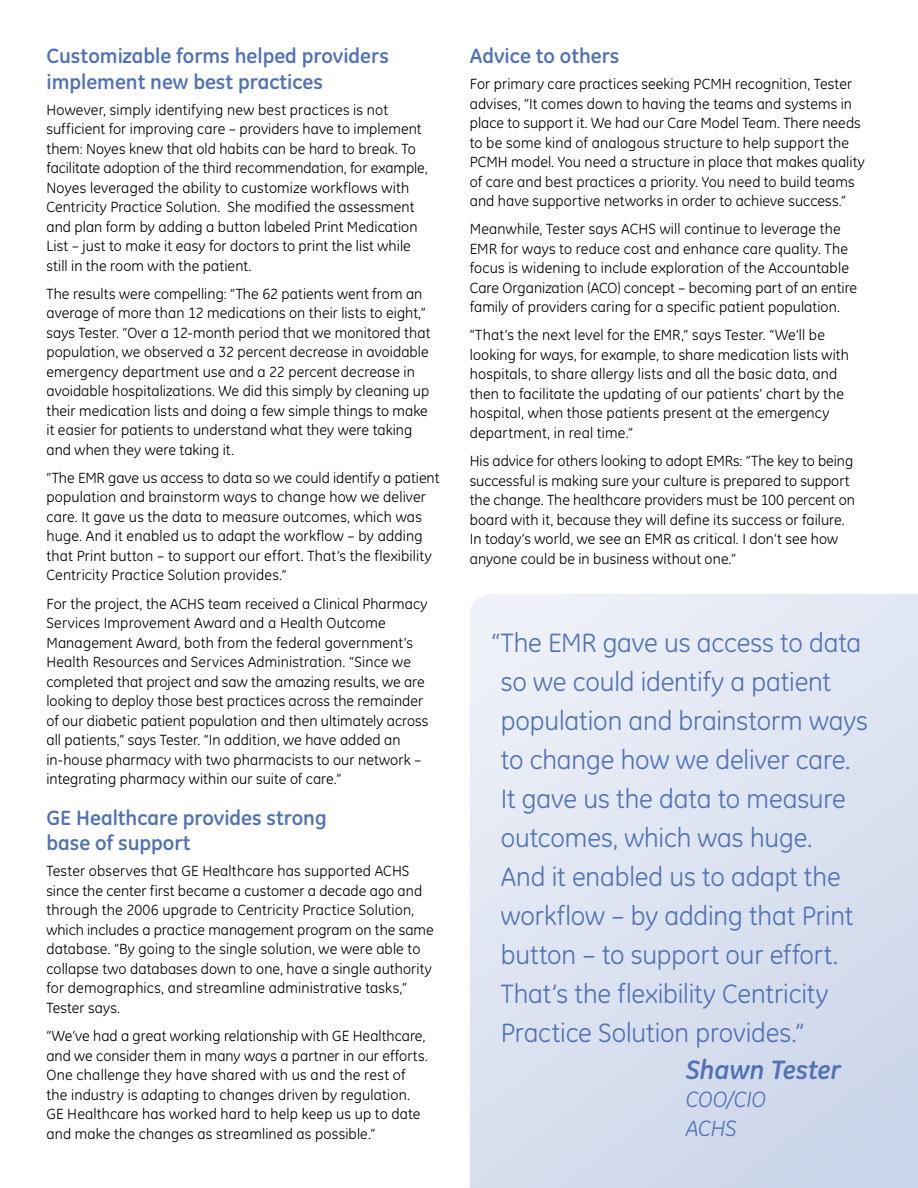
<style>
.page{position:relative;width:918px;height:1188px;background:#fff}
.page>*{position:absolute;margin:0;border:0;box-sizing:border-box;transform-origin:0 0}
._05_Body_Copy{font:27px/39px "GE Inspira";letter-spacing:-.005em;color:#5172b6}
._05_Body_Copy-2{font:italic 700 27px "GE Inspira";letter-spacing:-.01em;color:#5172b6}
._05_Body_Copy-3{font:italic 22.5px/28.5px "GE Inspira";letter-spacing:-.015em;color:#5172b6}
._07_Inside_Body_Head{font:700 21px/25.5px "GE Inspira";color:#5172b6}
._05_Body_Copy-4{font:15px/19.5px "GE Inspira";letter-spacing:.005em;color:#000}
</style>
<div class="page">
<svg style="left:470px;top:594px;width:448px;height:594px"></svg>
<p class="_07_Inside_Body_Head" style="left:46px;top:43px;width:344px">Customizable forms helped providers implement new best practices</p>
<p class="_05_Body_Copy-4" style="left:46px;top:100px;width:383px">However, simply identifying new best practices is not sufficient for improving care – providers have to implement them: Noyes knew that old habits can be hard to break. To facilitate adoption of the third recommendation, for example, Noyes leveraged the ability to customize workflows with Centricity Practice Solution. She modified the assessment and plan form by adding a button labeled Print Medication List – just to make it easy for doctors to print the list while still in the room with the patient.</p>
<p class="_05_Body_Copy-4" style="left:46px;top:284px;width:386px">The results were compelling: “The 62 patients went from an average of more than 12 medications on their lists to eight,” says Tester. “Over a 12-month period that we monitored that population, we observed a 32 percent decrease in avoidable emergency department use and a 22 percent decrease in avoidable hospitalizations. We did this simply by cleaning up their medication lists and doing a few simple things to make it easier for patients to understand what they were taking and when they were taking it.</p>
<p class="_05_Body_Copy-4" style="left:46px;top:468px;width:394px">“The EMR gave us access to data so we could identify a patient population and brainstorm ways to change how we deliver care. It gave us the data to measure outcomes, which was huge. And it enabled us to adapt the workflow – by adding that Print button – to support our effort. That’s the flexibility Centricity Practice Solution provides.”</p>
<p class="_05_Body_Copy-4" style="left:46px;top:594px;width:384px">For the project, the ACHS team received a Clinical Pharmacy Services Improvement Award and a Health Outcome Management Award, both from the federal government’s Health Resources and Services Administration. “Since we completed that project and saw the amazing results, we are looking to deploy those best practices across the remainder of our diabetic patient population and then ultimately across all patients,” says Tester. “In addition, we have added an in-house pharmacy with two pharmacists to our network – integrating pharmacy within our suite of care.”</p>
<p class="_07_Inside_Body_Head" style="left:46px;top:804px;width:282px">GE Healthcare provides strong base of support</p>
<p class="_05_Body_Copy-4" style="left:46px;top:861px;width:389px">Tester observes that GE Healthcare has supported ACHS since the center first became a customer a decade ago and through the 2006 upgrade to Centricity Practice Solution, which includes a practice management program on the same database. “By going to the single solution, we were able to collapse two databases down to one, have a single authority for demographics, and streamline administrative tasks,” Tester says.</p>
<p class="_05_Body_Copy-4" style="left:46px;top:1026px;width:383px">“We’ve had a great working relationship with GE Healthcare, and we consider them in many ways a partner in our efforts.<br>One challenge they have shared with us and the rest of the industry is adapting to changes driven by regulation.<br>GE Healthcare has worked hard to help keep us up to date and make the changes as streamlined as possible.”</p>
<p class="_07_Inside_Body_Head" style="left:470px;top:43px;width:151px">Advice to others</p>
<p class="_05_Body_Copy-4" style="left:470px;top:74px;width:397px">For primary care practices seeking PCMH recognition, Tester advises, “It comes down to having the teams and systems in place to support it. We had our Care Model Team. There needs to be some kind of analogous structure to help support the PCMH model. You need a structure in place that makes quality of care and best practices a priority. You need to build teams and have supportive networks in order to achieve success.”</p>
<p class="_05_Body_Copy-4" style="left:470px;top:219px;width:389px">Meanwhile, Tester says ACHS will continue to leverage the EMR for ways to reduce cost and enhance care quality. The focus is widening to include exploration of the Accountable Care Organization (ACO) concept – becoming part of an entire family of providers caring for a specific patient population.</p>
<p class="_05_Body_Copy-4" style="left:470px;top:325px;width:381px">“That’s the next level for the EMR,” says Tester. “We’ll be looking for ways, for example, to share medication lists with hospitals, to share allergy lists and all the basic data, and then to facilitate the updating of our patients’ chart by the hospital, when those patients present at the emergency department, in real time.”</p>
<p class="_05_Body_Copy-4" style="left:470px;top:451px;width:387px">His advice for others looking to adopt EMRs: “The key to being successful is making sure your culture is prepared to support the change. The healthcare providers must be 100 percent on board with it, because they will define its success or failure.<br>In today’s world, we see an EMR as critical. I don’t see how anyone could be in business without one.”</p>
<p class="_05_Body_Copy" style="left:501px;top:623px;width:369px;text-indent:-9px">“The EMR gave us access to data so we could identify a patient population and brainstorm ways to change how we deliver care.<br>It gave us the data to measure outcomes, which was huge.<br>And it enabled us to adapt the workflow – by adding that Print button – to support our effort.<br>That’s the flexibility Centricity<br>Practice Solution provides.”</p>
<p class="_05_Body_Copy-2" style="left:686px;top:1052px;width:157px">Shawn Tester</p>
<p class="_05_Body_Copy-3" style="left:686px;top:1085px;width:82px">COO/CIO<br>ACHS</p>
</div>
